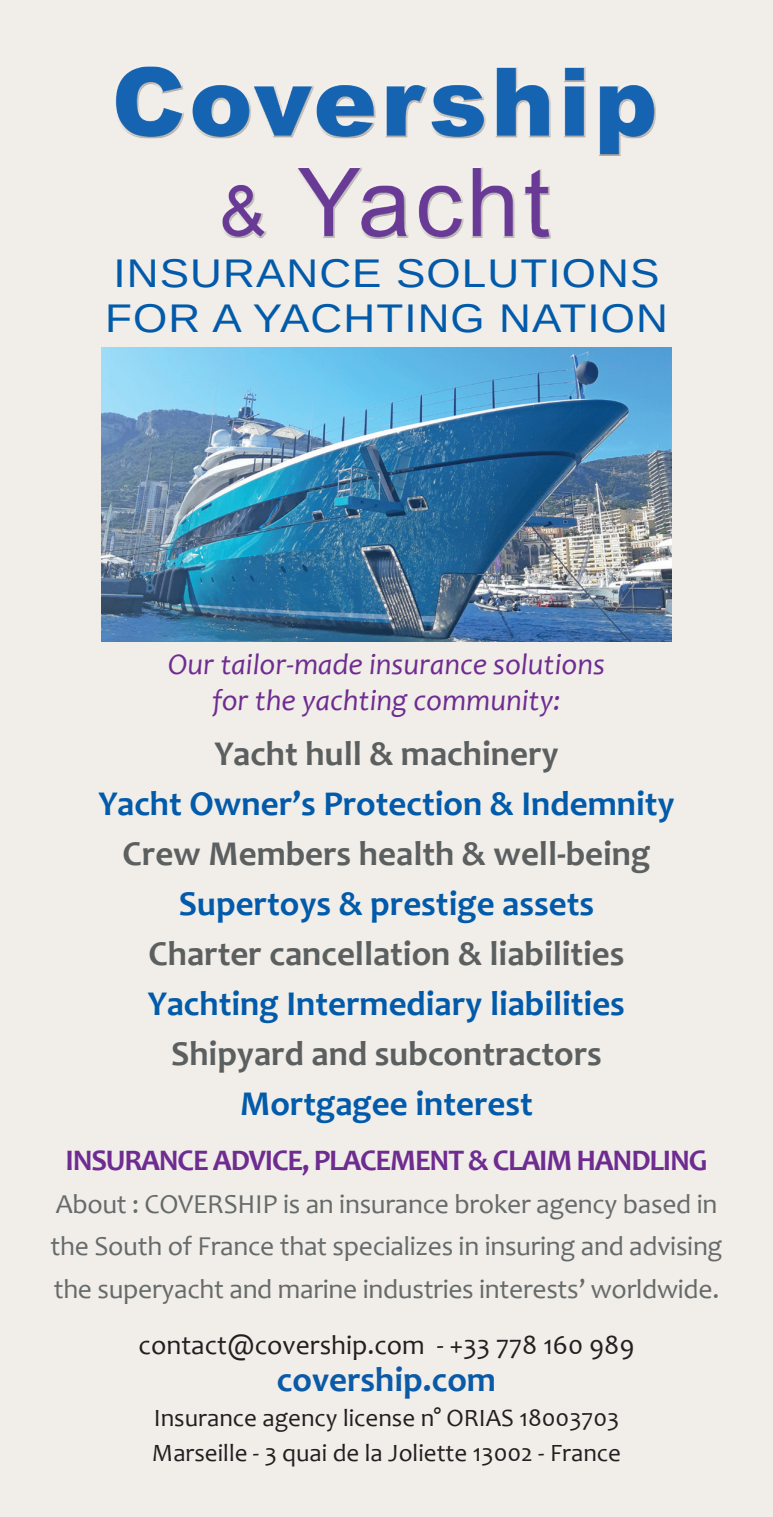
<style>
.page{position:relative;width:773px;height:1517px;background:#fff}
.page>*{position:absolute;margin:0;border:0;box-sizing:border-box;transform-origin:0 0}
.t1{font:40px/45px "Arimo";letter-spacing:.025em;color:#015aaa;scale:1.1 1}
.t2{font:700 35px "Candara";color:#015aaa}
.t3{font:700 35px "Candara";color:#5b5f5f}
.t4{font:700 35px "Candara";color:#0a5aa8}
.t5{font:italic 30px/36px "Candara";color:#6e2c91;text-align:center}
.t6{font:700 30px "Candara";letter-spacing:-.04em;color:#6e2c91}
.t7{font:27.5px/42.5px "Candara";letter-spacing:-.01em;color:#656a6a}
.t8{font:27.5px "Candara";color:#231f20}
.t9{font:25px/35px "Candara";color:#231f20}
</style>
<div class="page">
<div style="left:0;top:0;width:772px;height:1517px;background:#f1ede8"></div>
<img style="left:102px;top:347px;width:569px;height:294px">
<img style="left:115px;top:66px;width:541px;height:173px">
<h1 class="t1" style="left:105px;top:251px;width:513px">INSURANCE SOLUTIONS<br>FOR A YACHTING NATION</h1>
<p class="t5" style="left:168px;top:646px;width:438px">Our tailor-made insurance solutions for the yachting community:</p>
<p class="t3" style="left:214px;top:731px;width:346px">Yacht hull &amp; machinery</p>
<p class="t2" style="left:98px;top:781px;width:577px">Yacht Owner’s Protection &amp; Indemnity</p>
<p class="t3" style="left:122px;top:831px;width:529px">Crew Members health &amp; well-being</p>
<p class="t2" style="left:179px;top:881px;width:417px">Supertoys &amp; prestige assets</p>
<p class="t3" style="left:148px;top:931px;width:477px">Charter cancellation &amp; liabilities</p>
<p class="t2" style="left:148px;top:981px;width:478px">Yachting Intermediary liabilities</p>
<p class="t3" style="left:171px;top:1031px;width:432px">Shipyard and subcontractors</p>
<p class="t2" style="left:240px;top:1081px;width:294px">Mortgagee interest</p>
<p class="t6" style="left:65px;top:1141px;width:643px">INSURANCE ADVICE, PLACEMENT &amp; CLAIM HANDLING</p>
<p class="t7" style="left:51px;top:1182px;width:673px">About : COVERSHIP is an insurance broker agency based in the South of France that specializes in insuring and advising the superyacht and marine industries interests’ worldwide.</p>
<p class="t8" style="left:138px;top:1327px;width:497px">contact@covership.com - +33 778 160 989</p>
<p class="t4" style="left:277px;top:1358px;width:220px">covership.com</p>
<p class="t9" style="left:152px;top:1400px;width:470px">Insurance agency license n° ORIAS 18003703<br>Marseille - 3 quai de la Joliette 13002 - France</p>
</div>
